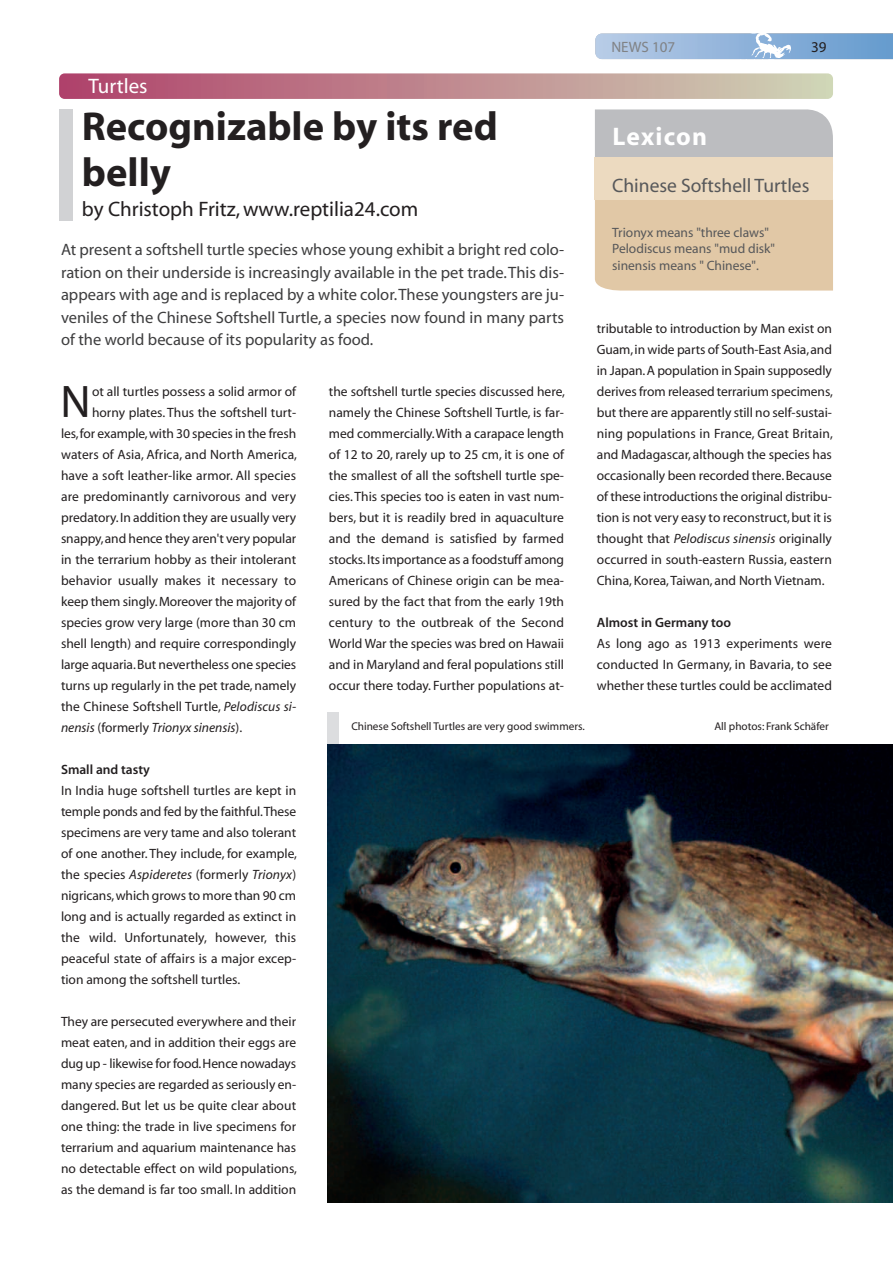
<style>
.page{position:relative;width:893px;height:1263px;background:#fff}
.page>*{position:absolute;margin:0;border:0;box-sizing:border-box;transform-origin:0 0}
.t1{font:45.75px "Myriad MM 412 wt 601 wd";color:#231f20}
.t2{font:40.5px/46.5px "Myriad MM 700 wt 600 wd";color:#231f20}
.t3{font:25.5px "Myriad MM 700 wt 600 wd";letter-spacing:.045em;color:#fff}
.t4{font:21px "Myriad MM 412 wt 601 wd";color:#231f20}
.t5{font:21px "Myriad MM 412 wt 601 wd";color:#fff}
.t6{font:19.5px "Myriad MM 412 wt 601 wd";color:#57585a}
.t7{font:16.5px/22.5px "Myriad MM 412 wt 601 wd";color:#3e3e3f;text-align:justify}
.t8{font:15px "Myriad MM 412 wt 601 wd";color:#808285}
.t9{font:15px "Myriad MM 412 wt 601 wd";color:#231f20}
.t10{font:13.5px/21px "Myriad MM 412 wt 601 wd";color:#231f20;text-align:justify}
.t11{font:13.5px/16.5px "Myriad MM 412 wt 601 wd";color:#57585a}
.t12{font:13.5px "Myriad MM It 412 wt 601 wd";color:#231f20}
.t13{font:13.5px "Myriad MM 565 wt 600 wd";color:#231f20}
.t14{font:11.25px "Myriad MM 412 wt 601 wd";color:#231f20}
.s1{font-family:"Myriad MM It 412 wt 601 wd"}
.s2{font-family:"Myriad MM 412 wt 601 wd"}
</style>
<div class="page">
<svg style="left:595px;top:33px;width:298px;height:27px;background:#98b9dc"></svg>
<div style="left:60px;top:110px;width:13px;height:111px;background:#d1d2d4"></div>
<div style="left:59px;top:73px;width:774px;height:26px;background:linear-gradient(to right,#b0416a,#d0d4b6);border-radius:6px"></div>
<div style="left:327px;top:712px;width:12px;height:58px;background:#dcdddf"></div>
<img style="left:327px;top:745px;width:566px;height:457px">
<div style="left:595px;top:199px;width:238px;height:92px;background:#e1c8a6"></div>
<div style="left:595px;top:109px;width:238px;height:48px;background:#bcbdc0"></div>
<div style="left:595px;top:157px;width:238px;height:42px;background:#ecdac0"></div>
<h3 class="t5" style="left:88px;top:78px;width:61px">Turtles</h3>
<p class="t8" style="left:611px;top:41px;width:65px">NEWS 107</p>
<p class="t9" style="left:811px;top:41px;width:17px">39</p>
<h2 class="t2" style="left:82px;top:106px;width:417px">Recognizable by its red belly</h2>
<h3 class="t4" style="left:82px;top:201px;width:338px">by Christoph Fritz,www.reptilia24.com</h3>
<h3 class="t3" style="left:613px;top:127px;width:96px">Lexicon</h3>
<h3 class="t6" style="left:612px;top:179px;width:199px">Chinese Softshell Turtles</h3>
<p class="t11" style="left:612px;top:225px;width:164px">Trionyx means "three claws"<br>Pelodiscus means "mud disk" sinensis means " Chinese".</p>
<p class="t7" style="left:61px;top:240px;width:505px">At present a softshell turtle species whose young exhibit a bright red colo&shy;ration on their underside is increasingly available in the pet trade.This dis&shy;appears with age and is replaced by a white color.These youngsters are ju&shy;veniles of the Chinese Softshell Turtle, a species now found in many parts of the world because of its popularity as food.</p>
<p class="t10" style="left:597px;top:319px;width:238px">tributable to introduction by Man exist on Guam,in wide parts of South-East Asia,and in Japan.A population in Spain supposedly derives from released terrarium specimens, but there are apparently still no self-sustai&shy;ning populations in France, Great Britain, and Madagascar, although the species has occasionally been recorded there.Because of these introductions the original distribu&shy;tion is not very easy to reconstruct,but it is thought that <span class="s1">Pelodiscus sinensis</span> originally occurred in south-eastern Russia, eastern China, Korea,Taiwan, and North Vietnam.</p>
<p class="t13" style="left:597px;top:617px;width:136px">Almost in Germany too</p>
<p class="t10" style="left:597px;top:634px;width:237px">As long ago as 1913 experiments were conducted In Germany, in Bavaria, to see whether these turtles could be acclimated</p>
<h1 class="t1" style="left:61px;top:384px;width:32px">N</h1>
<p class="t10" style="left:61px;top:382px;width:238px;text-align:right">ot all turtles possess a solid armor of horny plates. Thus the softshell turt&shy;les,for example,with 30 species in the fresh waters of Asia, Africa, and North America, have a soft leather-like armor. All species are predominantly carnivorous and very predatory.In addition they are usually very snappy,and hence they aren't very popular in the terrarium hobby as their intolerant behavior usually makes it necessary to keep them singly.Moreover the majority of species grow very large (more than 30 cm shell length) and require correspondingly large aquaria.But nevertheless one species turns up regularly in the pet trade, namely the Chinese Softshell Turtle, <span class="s1">Pelodiscus si-</span></p>
<p class="t12" style="left:61px;top:722px;width:183px">nensis <span class="s2">(formerly</span> Trionyx sinensis<span class="s2">).</span></p>
<p class="t13" style="left:61px;top:764px;width:91px">Small and tasty</p>
<p class="t10" style="left:61px;top:781px;width:238px">In India huge softshell turtles are kept in temple ponds and fed by the faithful.These specimens are very tame and also tolerant of one another. They include, for example, the species <span class="s1">Aspideretes</span> (formerly <span class="s1">Trionyx</span>) nigricans,which grows to more than 90 cm long and is actually regarded as extinct in the wild. Unfortunately, however, this peaceful state of affairs is a major excep&shy;tion among the softshell turtles.</p>
<p class="t10" style="left:61px;top:1012px;width:238px">They are persecuted everywhere and their meat eaten, and in addition their eggs are dug up - likewise for food.Hence nowadays many species are regarded as seriously en&shy;dangered. But let us be quite clear about one thing: the trade in live specimens for terrarium and aquarium maintenance has no detectable effect on wild populations, as the demand is far too small. In addition</p>
<p class="t10" style="left:329px;top:382px;width:238px">the softshell turtle species discussed here, namely the Chinese Softshell Turtle, is far&shy;med commercially.With a carapace length of 12 to 20, rarely up to 25 cm, it is one of the smallest of all the softshell turtle spe&shy;cies.This species too is eaten in vast num&shy;bers, but it is readily bred in aquaculture and the demand is satisfied by farmed stocks.Its importance as a foodstuff among Americans of Chinese origin can be mea&shy;sured by the fact that from the early 19th century to the outbreak of the Second World War the species was bred on Hawaii and in Maryland and feral populations still occur there today. Further populations at-</p>
<p class="t14" style="left:351px;top:722px;width:235px">Chinese Softshell Turtles are very good swimmers.</p>
<p class="t14" style="left:714px;top:722px;width:116px">All photos: Frank Schäfer</p>
</div>
